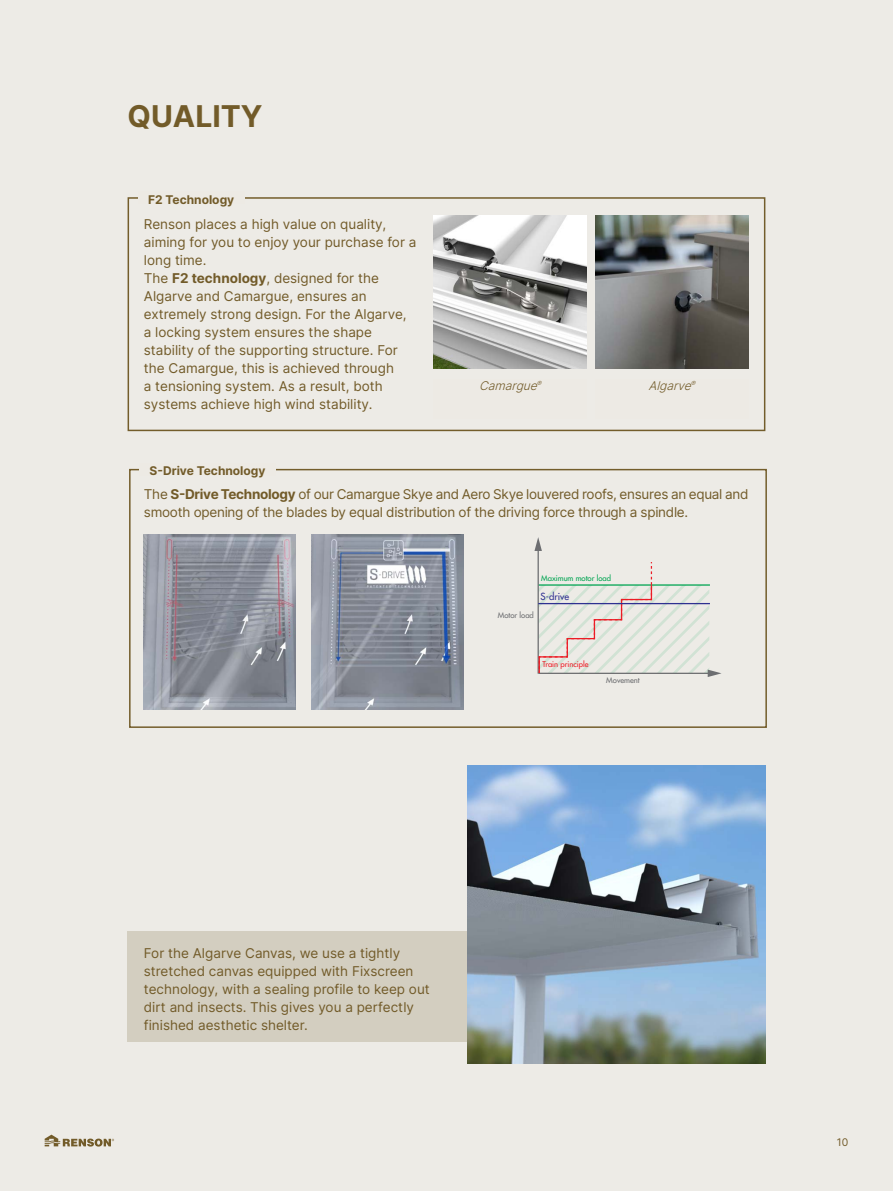
<style>
.page{position:relative;width:893px;height:1191px;background:#edebe6}
.page>*{position:absolute;margin:0;border:0;box-sizing:border-box;transform-origin:0 0}
.t1{font:700 30px "Inter";color:#725b29}
.t2{font:13.5px/18px "Inter";color:#725b29}
.t3{font:13.5px/18px "Inter";letter-spacing:-.02em;color:#725b29}
.t4{font:700 12px "Inter";color:#725b29}
.t5{font:italic 300 12px "Inter";color:#725b29}
.t6{font:10.5px "Inter";color:#725b29}
.t7{font:500 9.6px "Futura Std";color:#2f3191}
.t8{font:500 7.65px "Futura Std";color:#6d6e71}
.t9{font:500 7.65px "Futura Std";color:#00a451}
.t10{font:500 7.65px "Futura Std";color:#ec1c25}
.s1{font-weight:700}
</style>
<div class="page">
<svg style="left:45px;top:1134px;width:69px;height:12px"></svg>
<div style="left:129px;top:469px;width:638px;height:259px;border:2px solid #735d2b"></div>
<div style="left:128px;top:197px;width:637px;height:234px;border:2px solid #735d2b"></div>
<img style="left:434px;top:216px;width:153px;height:153px">
<img style="left:595px;top:216px;width:153px;height:153px">
<img style="left:144px;top:534px;width:152px;height:176px">
<img style="left:311px;top:534px;width:152px;height:176px">
<div style="left:128px;top:931px;width:391px;height:111px;background:#d3cec0"></div>
<img style="left:468px;top:765px;width:297px;height:298px">
<hr style="left:538px;top:548px;width:1px;height:125px;background:#6d6e71">
<svg style="left:534px;top:537px;width:8px;height:14px"></svg>
<svg style="left:538px;top:562px;width:184px;height:115px"></svg>
<hr style="left:538px;top:603px;width:172px;height:1px;background:#2f3191">
<div style="left:138px;top:191px;width:106px;height:13px;background:#edeae4"></div>
<div style="left:140px;top:463px;width:136px;height:13px;background:#edeae4"></div>
<h1 class="t1" style="left:128px;top:94px;width:136px">QUALITY</h1>
<p class="t4" style="left:148px;top:190px;width:88px">F2 Technology</p>
<p class="t2" style="left:144px;top:215px;width:274px">Renson places a high value on quality, aiming for you to enjoy your purchase for a long time.<br>The <span class="s1">F2 technology</span>, designed for the Algarve and Camargue, ensures an extremely strong design. For the Algarve, a locking system ensures the shape stability of the supporting structure. For the Camargue, this is achieved through<br>a tensioning system. As a result, both systems achieve high wind stability.</p>
<p class="t4" style="left:150px;top:462px;width:118px">S-Drive Technology</p>
<p class="t5" style="left:479px;top:377px;width:66px">Camargue<sup>®</sup></p>
<p class="t5" style="left:648px;top:377px;width:51px">Algarve<sup>®</sup></p>
<p class="t3" style="left:144px;top:484px;width:606px">The <span class="s1">S-Drive Technology</span> of our Camargue Skye and Aero Skye louvered roofs, ensures an equal and smooth opening of the blades by equal distribution of the driving force through a spindle.</p>
<p class="t9" style="left:541px;top:573px;width:71px">Maximum motor load</p>
<p class="t7" style="left:541px;top:590px;width:30px">S-drive</p>
<p class="t8" style="left:498px;top:610px;width:38px">Motor load</p>
<p class="t10" style="left:542px;top:659px;width:48px">Train principle</p>
<p class="t8" style="left:606px;top:675px;width:35px">Movement</p>
<p class="t2" style="left:144px;top:944px;width:287px">For the Algarve Canvas, we use a tightly stretched canvas equipped with Fixscreen technology, with a sealing profile to keep out dirt and insects. This gives you a perfectly finished aesthetic shelter.</p>
<p class="t6" style="left:837px;top:1134px;width:13px">10</p>
</div>
